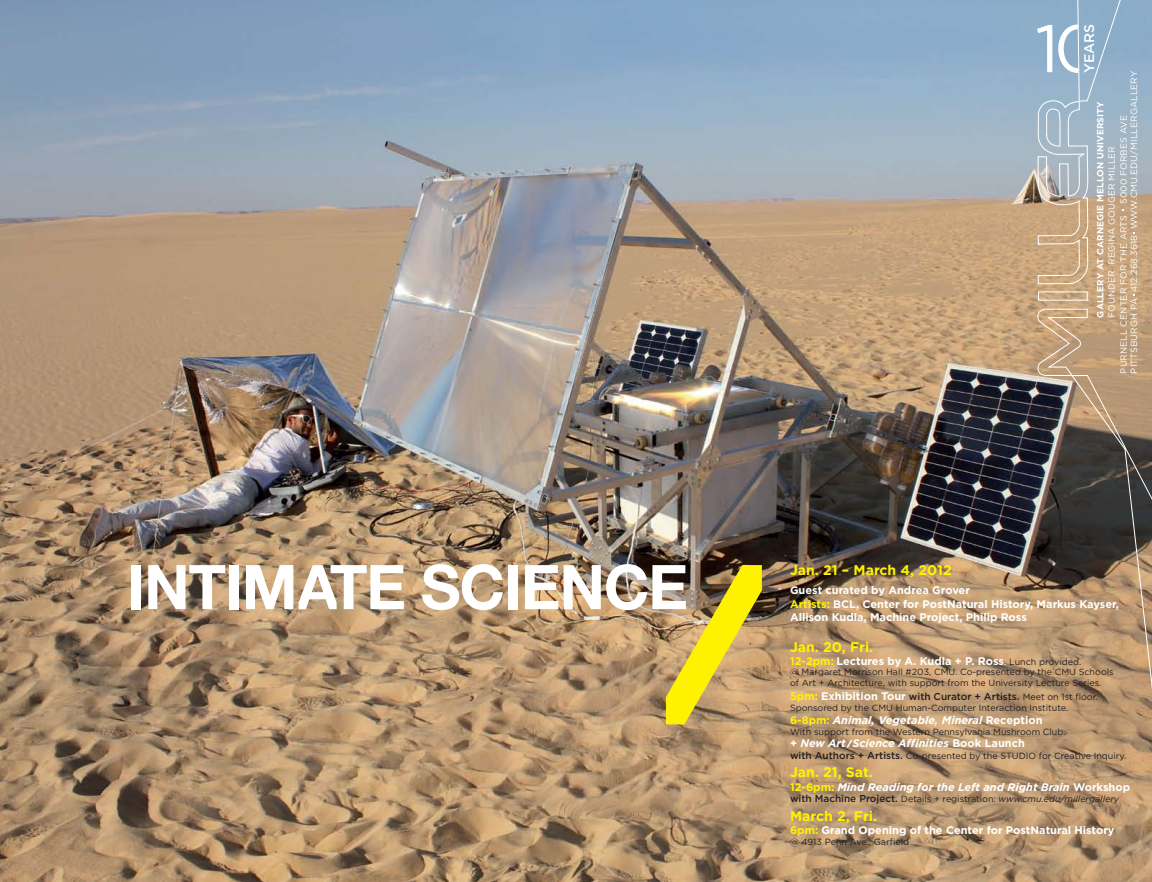
<style>
.page{position:relative;width:1152px;height:882px;background:#fff}
.page>*{position:absolute;margin:0;border:0;box-sizing:border-box;transform-origin:0 0}
.t1{font:67px "Gotham";color:#fff}
.t2{font:700 14px "Gotham";color:#fff200}
.t3{font:500 14px "Gotham";color:#fff}
.t4{font:700 11px/13.2px "Gotham";color:#fff}
.t5{font:italic 700 11px "Gotham";color:#fff}
.t6{font:500 10px "Gotham";color:#231f20}
.t7{font:9px/10.7px "Gotham";color:#231f20}
.t8{font:9px/10px "Gotham";letter-spacing:.01em;color:#fff}
.t9{font:italic 9px "Gotham";color:#231f20}
.t10{font:700 9px "Gotham";letter-spacing:.01em;color:#fff}
.s1{color:#fff200}
.s2{font-weight:400}
.s3{font-weight:400;font-size:9px;color:#231f20}
.s4{font-weight:700;font-size:11px;color:#fff200}
.s5{font-weight:700;font-size:11px;color:#fff}
.s6{font-weight:400;font-size:9px}
.s7{font-style:normal;color:#fff200}
.s8{font-style:normal}
.s9{font-weight:500;font-size:10px}
.s10{font-weight:500;font-style:normal;font-size:10px}
</style>
<div class="page">
<img style="left:0;top:0;width:1152px;height:882px">
<svg style="left:1037px;top:308px;width:115px;height:574px;background:#957c60"></svg>
<svg style="left:1036px;top:0;width:99px;height:451px;background:#a7a299"></svg>
<div style="left:131px;top:565px;width:10px;height:44px;background:#fff"></div>
<svg style="left:148px;top:565px;width:77px;height:44px"></svg>
<div style="left:229px;top:565px;width:10px;height:44px;background:#fff"></div>
<svg style="left:246px;top:565px;width:47px;height:44px"></svg>
<svg style="left:422px;top:564px;width:81px;height:46px"></svg>
<div style="left:508px;top:565px;width:10px;height:44px;background:#fff"></div>
<svg style="left:525px;top:565px;width:33px;height:44px"></svg>
<svg style="left:299px;top:565px;width:105px;height:44px"></svg>
<img style="left:564px;top:564px;width:198px;height:160px">
<svg style="left:847px;top:740px;width:5px;height:8px"></svg>
<p class="t1" style="left:1035px;top:11px;width:68px">10</p>
<p class="t3" style="left:1081px;top:73px;width:51px;rotate:-90deg">YEARS</p>
<p class="t8" style="left:1119px;top:374px;width:304px;text-indent:170px;rotate:-90deg">5000 FORBES AVE<br>PITTSBURGH PA 412.268.3618 WWW.CMU.EDU/MILLERGALLERY</p>
<p class="t10" style="left:1095px;top:318px;width:218px;rotate:-90deg">GALLERY AT CARNEGIE MELLON UNIVERSITY</p>
<p class="t8" style="left:1107px;top:318px;width:173px;rotate:-90deg">FOUNDER: REGINA GOUGER MILLER</p>
<p class="t8" style="left:1119px;top:374px;width:160px;rotate:-90deg">PURNELL CENTER FOR THE ARTS</p>
<p class="t2" style="left:790px;top:562px;width:163px">Jan. 21 – March 4, 2012</p>
<p class="t4" style="left:790px;top:584px;width:330px">Guest curated by Andrea Grover<br><span class="s1">Artists:</span> BCL, Center for PostNatural History, Markus Kayser,<br>Allison Kudla, Machine Project, Philip Ross</p>
<p class="t2" style="left:790px;top:639px;width:85px">Jan. 20, Fri.</p>
<p class="t4" style="left:790px;top:654px;width:293px"><span class="s1">12-2pm:</span> Lectures by A. Kudla + P. Ross<span class="s2">.</span> <span class="s3">Lunch provided.</span></p>
<p class="t7" style="left:790px;top:667px;width:325px">@ Margaret Morrison Hall #203, CMU. Co-presented by the CMU Schools of Art + Architecture, with support from the University Lecture Series.</p>
<p class="t6" style="left:790px;top:690px;width:309px"><span class="s4">5pm:</span> <span class="s5">Exhibition Tour</span> with Curator + Artists. <span class="s6">Meet on 1st floor.</span></p>
<p class="t7" style="left:790px;top:702px;width:280px">Sponsored by the CMU Human-Computer Interaction Institute.</p>
<p class="t5" style="left:790px;top:714px;width:254px"><span class="s7">6-8pm:</span> Animal, Vegetable, Mineral <span class="s8">Reception</span></p>
<p class="t7" style="left:790px;top:726px;width:277px">With support from the Western Pennsylvania Mushroom Club.</p>
<p class="t5" style="left:790px;top:737px;width:236px"><span class="s8">+</span> New Art Science Affinities <span class="s8">Book Launch</span></p>
<p class="t7" style="left:790px;top:750px;width:338px"><span class="s9">with Authors + Artists.</span> Co-presented by the STUDIO for Creative Inquiry.</p>
<p class="t2" style="left:790px;top:764px;width:84px">Jan. 21, Sat.</p>
<p class="t5" style="left:790px;top:780px;width:342px"><span class="s7">12-6pm:</span> Mind Reading for the Left and Right Brain <span class="s8">Workshop</span></p>
<p class="t9" style="left:790px;top:794px;width:331px"><span class="s10">with Machine Project.</span> <span class="s8">Details + registration:</span> www.cmu.edu/millergallery</p>
<p class="t2" style="left:790px;top:808px;width:89px">March 2, Fri.</p>
<p class="t4" style="left:790px;top:823px;width:326px"><span class="s1">6pm:</span> Grand Opening of the Center for PostNatural History</p>
<p class="t7" style="left:790px;top:836px;width:121px">@ 4913 Penn Ave., Garfield</p>
</div>
